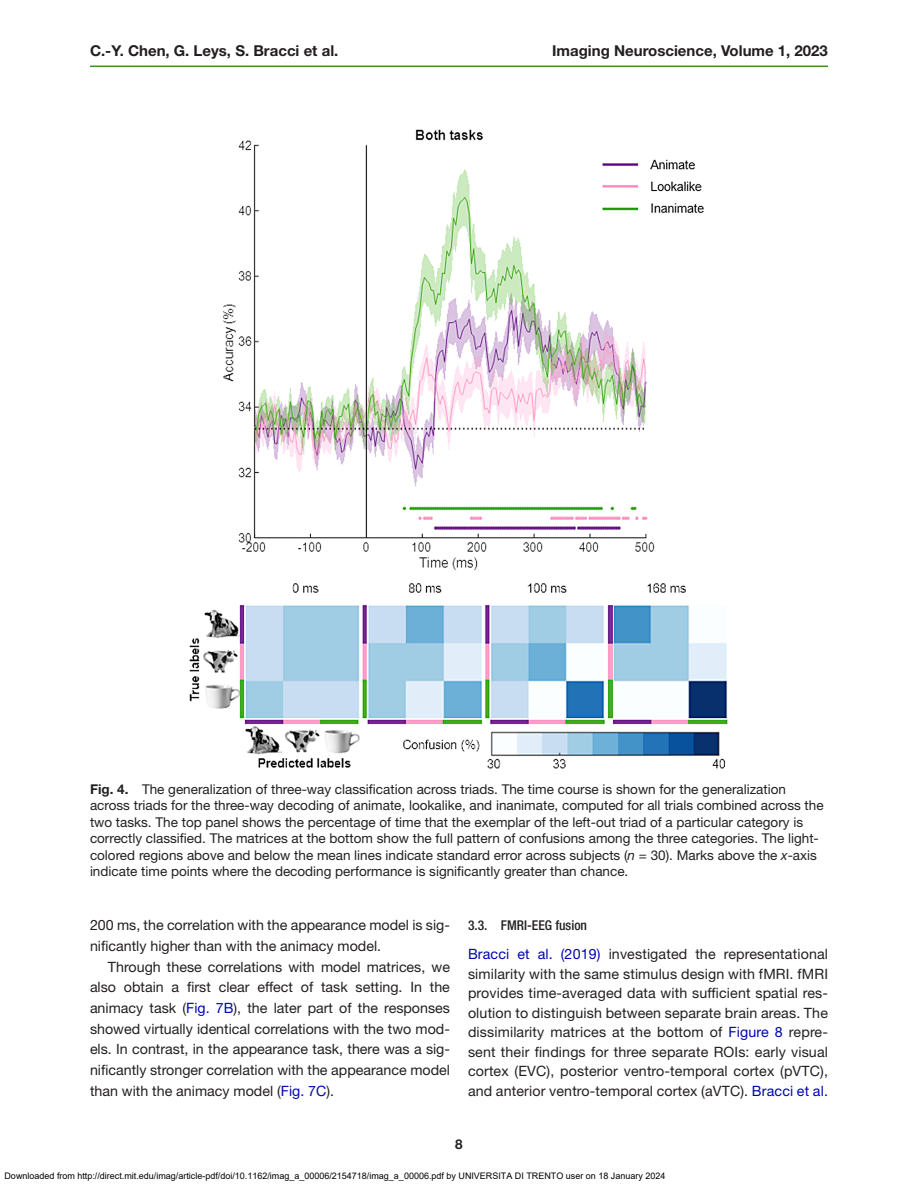
<style>
.page{position:relative;width:918px;height:1188px;background:#fff}
.page>*{position:absolute;margin:0;border:0;box-sizing:border-box;transform-origin:0 0}
.t1{font:700 15px "Helvetica Neue LT Std";color:#231f20}
.t2{font:14.25px/20.7px "Helvetica Neue LT Std";color:#231f20;text-align:justify}
.t3{font:13.5px/16.5px "Helvetica Neue LT Std";color:#231f20}
.t4{font:500 condensed 13.5px "Helvetica Neue LT Std";color:#231f20}
.t5{font:700 13.5px "Helvetica Neue LT Std";color:#231f20}
.t6{font:9px "Arial";color:#000}
.s1{font-weight:700}
.s2{font-style:italic}
.s3{color:#0006b1}
</style>
<div class="page">
<hr style="left:90px;top:66px;width:738px;height:1px;background:#3e8f27">
<img style="left:189px;top:130px;width:539px;height:639px">
<p class="t1" style="left:90px;top:41px;width:250px">C.-Y. Chen, G. Leys, S. Bracci et al.</p>
<p class="t1" style="left:552px;top:41px;width:277px">Imaging Neuroscience, Volume 1, 2023</p>
<p class="t3" style="left:90px;top:781px;width:735px"><span class="s1">Fig. 4.</span> The generalization of three-way classification across triads. The time course is shown for the generalization across triads for the three-way decoding of animate, lookalike, and inanimate, computed for all trials combined across the two tasks. The top panel shows the percentage of time that the exemplar of the left-out triad of a particular category is correctly classified. The matrices at the bottom show the full pattern of confusions among the three categories. The light&shy;colored regions above and below the mean lines indicate standard error across subjects (<span class="s2">n</span> = 30). Marks above the <span class="s2">x</span>-axis indicate time points where the decoding performance is significantly greater than chance.</p>
<p class="t2" style="left:90px;top:915px;width:362px">200 ms, the correlation with the appearance model is sig&shy;nificantly higher than with the animacy model.</p>
<p class="t2" style="left:90px;top:956px;width:362px;text-indent:18px">Through these correlations with model matrices, we also obtain a first clear effect of task setting. In the animacy task (<span class="s3">Fig. 7B</span>), the later part of the responses showed virtually identical correlations with the two mod&shy;els. In contrast, in the appearance task, there was a sig&shy;nificantly stronger correlation with the appearance model than with the animacy model (<span class="s3">Fig. 7C</span>).</p>
<p class="t4" style="left:468px;top:917px;width:121px">3.3. FMRI-EEG fusion</p>
<p class="t2" style="left:468px;top:944px;width:362px;line-height:19.5px"><span class="s3">Bracci et al. (2019)</span> investigated the representational similarity with the same stimulus design with fMRI. fMRI provides time-averaged data with sufficient spatial res&shy;olution to distinguish between separate brain areas. The dissimilarity matrices at the bottom of <span class="s3">Figure 8</span> repre&shy;sent their findings for three separate ROIs: early visual cortex (EVC), posterior ventro-temporal cortex (pVTC), and anterior ventro-temporal cortex (aVTC). <span class="s3">Bracci et al.</span></p>
<p class="t5" style="left:455px;top:1136px;width:9px">8</p>
<p class="t6" style="left:4px;top:1172px;width:662px">Downloaded from http://direct.mit.edu/imag/article-pdf/doi/10.1162/imag_a_00006/2154718/imag_a_00006.pdf by UNIVERSITA DI TRENTO user on 18 January 2024</p>
</div>
